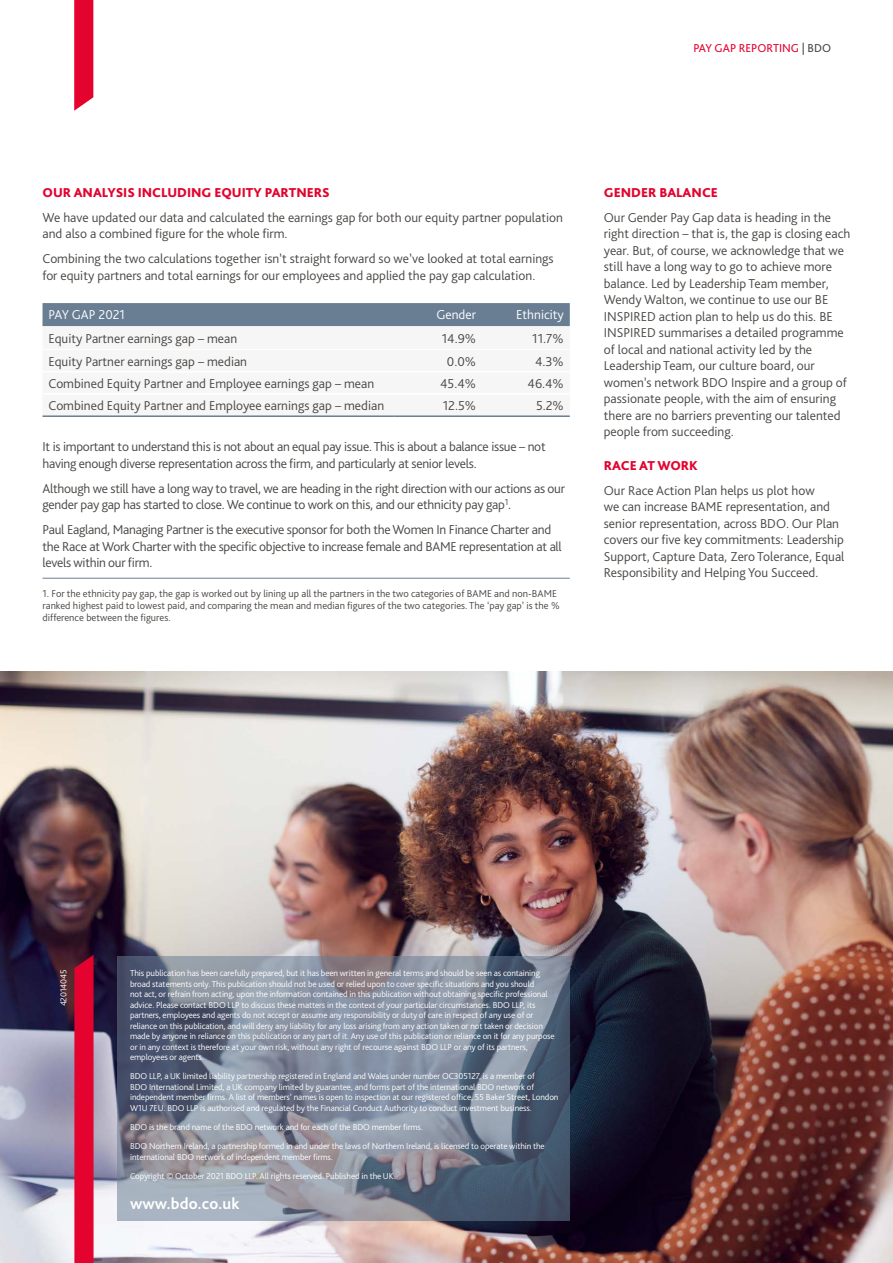
<style>
.page{position:relative;width:893px;height:1263px;background:#fff}
.page>*{position:absolute;margin:0;border:0;box-sizing:border-box;transform-origin:0 0}
.t1{font:700 16.5px "Bliss Pro";color:#fff}
.t2{font:300 13.5px/16.5px "Bliss Pro";color:#494643}
.t3{font:300 13.5px/16.5px "Bliss Pro";letter-spacing:-.02em;color:#494643}
.t4{font:800 13.5px "Bliss Pro";color:#e3032e}
.t5{font:300 13.5px "Bliss Pro";color:#fff}
.t6{font:12px "Bliss Pro";color:#e3032e}
.t7{font:300 10.5px/12px "Bliss Pro";color:#494643}
.t8{font:300 9px/10.5px "Bliss Pro";letter-spacing:-.01em;color:#fff}
.s1{color:#494643}
</style>
<div class="page">
<img style="left:0;top:672px;width:893px;height:591px">
<svg style="left:74px;top:955px;width:20px;height:308px;background:#dd0932"></svg>
<svg style="left:74px;top:0;width:19px;height:111px;background:#e5153d"></svg>
<div style="left:43px;top:303px;width:527px;height:23px;background:#697e93"></div>
<svg style="left:43px;top:326px;width:527px;height:1px"></svg>
<hr style="left:43px;top:415px;width:351px;height:2px;background:#697e93">
<hr style="left:394px;top:415px;width:88px;height:2px;background:#697e93">
<hr style="left:482px;top:415px;width:88px;height:2px;background:#697e93">
<svg style="left:117px;top:956px;width:453px;height:264px;background:#7a8393"></svg>
<hr style="left:43px;top:578px;width:527px;height:1px;background:#697e93">
<h3 class="t6" style="left:693px;top:40px;width:139px">PAY GAP REPORTING <span class="s1">| BDO</span></h3>
<h2 class="t4" style="left:43px;top:184px;width:289px">OUR ANALYSIS INCLUDING EQUITY PARTNERS</h2>
<h2 class="t2" style="left:43px;top:209px;width:522px">We have updated our data and calculated the earnings gap for both our equity partner population and also a combined figure for the whole firm.</h2>
<h2 class="t2" style="left:43px;top:250px;width:513px">Combining the two calculations together isn’t straight forward so we’ve looked at total earnings for equity partners and total earnings for our employees and applied the pay gap calculation.</h2>
<h2 class="t5" style="left:49px;top:306px;width:78px">PAY GAP 2021</h2>
<h2 class="t5" style="left:436px;top:306px;width:41px">Gender</h2>
<h2 class="t5" style="left:516px;top:306px;width:49px">Ethnicity</h2>
<h2 class="t2" style="left:49px;top:329px;width:190px">Equity Partner earnings gap – mean</h2>
<h2 class="t2" style="left:442px;top:329px;width:36px">14.9%</h2>
<h2 class="t2" style="left:532px;top:329px;width:33px">11.7%</h2>
<h2 class="t2" style="left:49px;top:353px;width:200px">Equity Partner earnings gap – median</h2>
<h2 class="t2" style="left:447px;top:353px;width:31px">0.0%</h2>
<h2 class="t2" style="left:535px;top:353px;width:30px">4.3%</h2>
<h2 class="t2" style="left:49px;top:375px;width:327px">Combined Equity Partner and Employee earnings gap – mean</h2>
<h2 class="t2" style="left:440px;top:375px;width:37px">45.4%</h2>
<h2 class="t2" style="left:528px;top:375px;width:38px">46.4%</h2>
<h2 class="t2" style="left:49px;top:397px;width:337px">Combined Equity Partner and Employee earnings gap – median</h2>
<h2 class="t2" style="left:443px;top:397px;width:35px">12.5%</h2>
<h2 class="t2" style="left:536px;top:397px;width:29px">5.2%</h2>
<h2 class="t3" style="left:43px;top:438px;width:505px">It is important to understand this is not about an equal pay issue. This is about a balance issue – not having enough diverse representation across the firm, and particularly at senior levels.</h2>
<h2 class="t3" style="left:43px;top:480px;width:524px">Although we still have a long way to travel, we are heading in the right direction with our actions as our gender pay gap has started to close. We continue to work on this, and our ethnicity pay gap<sup>1</sup>.</h2>
<h2 class="t3" style="left:43px;top:521px;width:521px">Paul Eagland, Managing Partner is the executive sponsor for both the Women In Finance Charter and the Race at Work Charter with the specific objective to increase female and BAME representation at all levels within our firm.</h2>
<p class="t7" style="left:43px;top:587px;width:519px">1. For the ethnicity pay gap, the gap is worked out by lining up all the partners in the two categories of BAME and non-BAME ranked highest paid to lowest paid, and comparing the mean and median figures of the two categories. The ‘pay gap’ is the % difference between the figures.</p>
<h2 class="t4" style="left:604px;top:184px;width:116px">GENDER BALANCE</h2>
<p class="t2" style="left:604px;top:209px;width:248px">Our Gender Pay Gap data is heading in the right direction – that is, the gap is closing each year. But, of course, we acknowledge that we still have a long way to go to achieve more balance. Led by Leadership Team member, Wendy Walton, we continue to use our BE INSPIRED action plan to help us do this. BE INSPIRED summarises a detailed programme of local and national activity led by the Leadership Team, our culture board, our women’s network BDO Inspire and a group of passionate people, with the aim of ensuring there are no barriers preventing our talented people from succeeding.</p>
<h2 class="t4" style="left:604px;top:457px;width:96px">RACE AT WORK</h2>
<p class="t2" style="left:604px;top:482px;width:242px">Our Race Action Plan helps us plot how<br>we can increase BAME representation, and senior representation, across BDO. Our Plan covers our five key commitments: Leadership Support, Capture Data, Zero Tolerance, Equal Responsibility and Helping You Succeed.</p>
<p class="t8" style="left:58px;top:1006px;width:38px;rotate:-90deg">42014045</p>
<p class="t8" style="left:130px;top:968px;width:426px">This publication has been carefully prepared, but it has been written in general terms and should be seen as containing broad statements only. This publication should not be used or relied upon to cover specific situations and you should<br>not act, or refrain from acting, upon the information contained in this publication without obtaining specific professional advice. Please contact BDO LLP to discuss these matters in the context of your particular circumstances. BDO LLP, its partners, employees and agents do not accept or assume any responsibility or duty of care in respect of any use of or reliance on this publication, and will deny any liability for any loss arising from any action taken or not taken or decision made by anyone in reliance on this publication or any part of it. Any use of this publication or reliance on it for any purpose or in any context is therefore at your own risk, without any right of recourse against BDO LLP or any of its partners, employees or agents.</p>
<p class="t8" style="left:130px;top:1071px;width:430px">BDO LLP, a UK limited liability partnership registered in England and Wales under number OC305127, is a member of<br>BDO International Limited, a UK company limited by guarantee, and forms part of the international BDO network of independent member firms. A list of members’ names is open to inspection at our registered office, 55 Baker Street, London W1U 7EU. BDO LLP is authorised and regulated by the Financial Conduct Authority to conduct investment business.</p>
<p class="t8" style="left:130px;top:1117px;width:416px;line-height:19px">BDO is the brand name of the BDO network and for each of the BDO member firms.<br>BDO Northern Ireland, a partnership formed in and under the laws of Northern Ireland, is licensed to operate within the</p>
<p class="t8" style="left:130px;top:1147px;width:267px;line-height:19px">international BDO network of independent member firms.<br>Copyright © October 2021 BDO LLP. All rights reserved. Published in the UK.</p>
<h1 class="t1" style="left:130px;top:1193px;width:111px">www.bdo.co.uk</h1>
</div>
